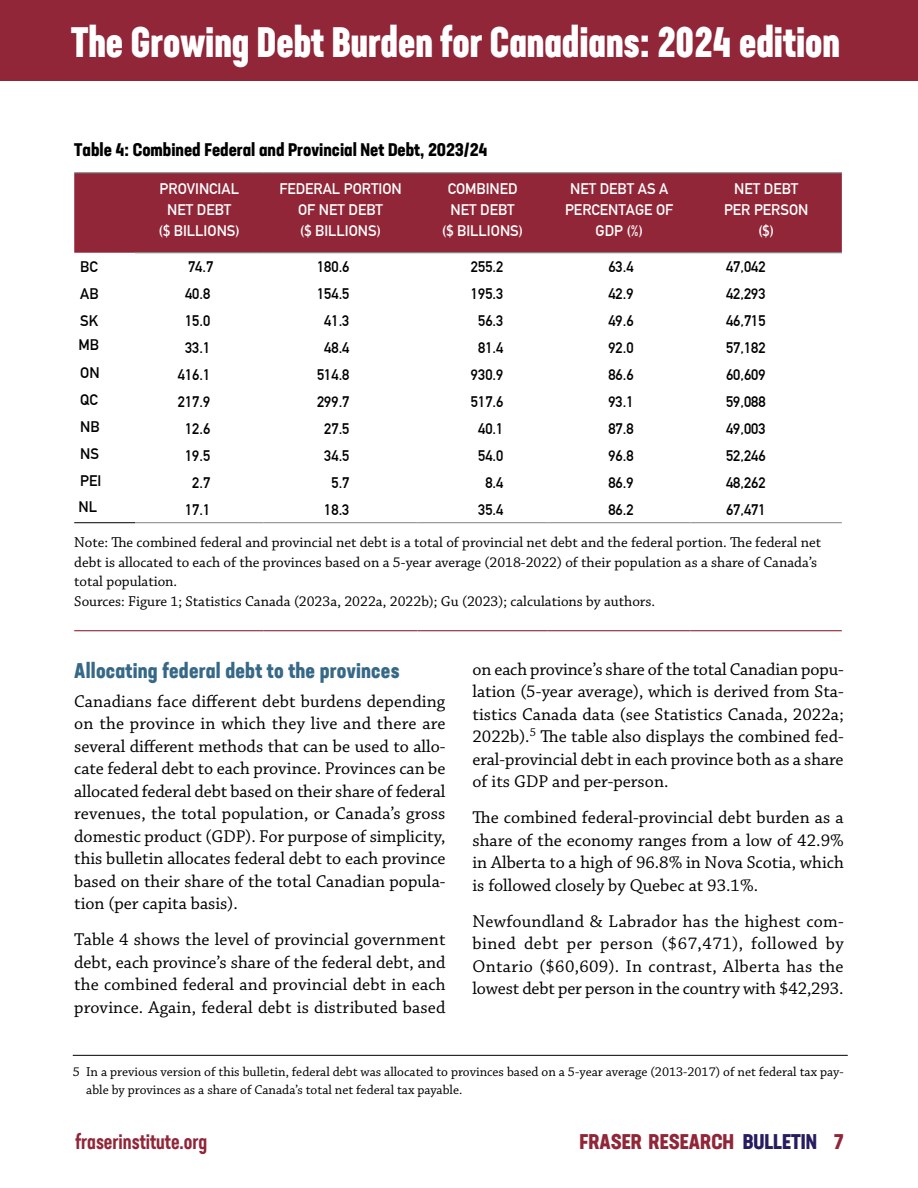
<style>
.page{position:relative;width:918px;height:1188px;background:#fff}
.page>*{position:absolute;margin:0;border:0;box-sizing:border-box;transform-origin:0 0}
.t1{font:700 42px "Neusa Next Std Compact";color:#fff}
.H2_2024{font:700 condensed 21px "Neusa Next Std";letter-spacing:.01em;color:#366887}
.t2{font:700 condensed 21px "Neusa Next Std";color:#902638}
.t3{font:500 21px "Neusa Next Std Compact";color:#902638}
.textleft_2024{font:18px/22.5px "Chaparral Pro";color:#000;text-align:justify}
.tabletitle2024{font:700 condensed 18px "Neusa Next Std";color:#000}
.table_source{font:15px/19.5px "Chaparral Pro";color:#000}
.table_text{font:700 15px "DIN Alternate";color:#000}
.tablehead2024{font:700 15px/21px "DIN Alternate";color:#fff;text-align:center}
.table_source-2{font:700 15px "DIN Alternate";color:#000}
.firstfootnote2024{font:13.5px/18px "Chaparral Pro";color:#000}
.s1{color:#271c60}
</style>
<div class="page">
<div style="left:0;top:0;width:918px;height:81px;background:#902638"></div>
<div style="left:74px;top:173px;width:768px;height:80px;background:#902638"></div>
<hr style="left:74px;top:172px;width:61px;height:1px;background:#808285">
<hr style="left:135px;top:172px;width:129px;height:1px;background:#808285">
<hr style="left:264px;top:172px;width:154px;height:1px;background:#808285">
<hr style="left:418px;top:172px;width:130px;height:1px;background:#808285">
<hr style="left:548px;top:172px;width:143px;height:1px;background:#808285">
<hr style="left:691px;top:172px;width:151px;height:1px;background:#808285">
<hr style="left:135px;top:252px;width:129px;height:1px;background:#808285">
<hr style="left:264px;top:252px;width:154px;height:1px;background:#808285">
<hr style="left:418px;top:252px;width:130px;height:1px;background:#808285">
<hr style="left:548px;top:252px;width:143px;height:1px;background:#808285">
<hr style="left:691px;top:252px;width:151px;height:1px;background:#808285">
<hr style="left:74px;top:522px;width:61px;height:1px;background:#000">
<hr style="left:135px;top:522px;width:129px;height:1px;background:#808285">
<hr style="left:264px;top:522px;width:154px;height:1px;background:#808285">
<hr style="left:418px;top:522px;width:130px;height:1px;background:#808285">
<hr style="left:548px;top:522px;width:143px;height:1px;background:#808285">
<hr style="left:691px;top:522px;width:151px;height:1px;background:#808285">
<hr style="left:74px;top:630px;width:61px;height:1px;background:#902638">
<hr style="left:135px;top:630px;width:129px;height:1px;background:#902638">
<hr style="left:264px;top:630px;width:154px;height:1px;background:#902638">
<hr style="left:418px;top:630px;width:130px;height:1px;background:#902638">
<hr style="left:548px;top:630px;width:143px;height:1px;background:#902638">
<hr style="left:691px;top:630px;width:151px;height:1px;background:#902638">
<hr style="left:73px;top:1055px;width:775px;height:1px;background:#000">
<h1 class="t1" style="left:71px;top:16px;width:770px">The Growing Debt Burden for Canadians: 2024 edition</h1>
<p class="tabletitle2024" style="left:74px;top:138px;width:415px">Table 4: Combined Federal and Provincial Net Debt, 2023/24</p>
<p class="tablehead2024" style="left:159px;top:178px;width:82px">PROVINCIAL<br>NET DEBT<br>($ BILLIONS)</p>
<p class="tablehead2024" style="left:279px;top:178px;width:124px">FEDERAL PORTION<br>OF NET DEBT<br>($ BILLIONS)</p>
<p class="tablehead2024" style="left:442px;top:178px;width:82px">COMBINED<br>NET DEBT<br>($ BILLIONS)</p>
<p class="tablehead2024" style="left:565px;top:178px;width:110px">NET DEBT AS A<br>PERCENTAGE OF<br>GDP (%)</p>
<p class="tablehead2024" style="left:724px;top:178px;width:86px">NET DEBT<br>PER PERSON ($)</p>
<p class="table_source-2" style="left:80px;top:255px;width:19px">BC</p>
<p class="table_text" style="left:188px;top:255px;width:27px">74.7</p>
<p class="table_text" style="left:317px;top:255px;width:34px">180.6</p>
<p class="table_text" style="left:471px;top:255px;width:34px">255.2</p>
<p class="table_text" style="left:608px;top:255px;width:27px">63.4</p>
<p class="table_text" style="left:726px;top:255px;width:41px">47,042</p>
<p class="table_source-2" style="left:80px;top:282px;width:20px">AB</p>
<p class="table_text" style="left:185px;top:282px;width:27px">40.8</p>
<p class="table_text" style="left:317px;top:282px;width:34px">154.5</p>
<p class="table_text" style="left:471px;top:282px;width:34px">195.3</p>
<p class="table_text" style="left:608px;top:282px;width:27px">42.9</p>
<p class="table_text" style="left:726px;top:282px;width:41px">42,293</p>
<p class="table_source-2" style="left:80px;top:309px;width:20px">SK</p>
<p class="table_text" style="left:185px;top:309px;width:27px">15.0</p>
<p class="table_text" style="left:324px;top:309px;width:27px">41.3</p>
<p class="table_text" style="left:478px;top:309px;width:27px">56.3</p>
<p class="table_text" style="left:608px;top:309px;width:27px">49.6</p>
<p class="table_text" style="left:726px;top:309px;width:41px">46,715</p>
<p class="table_source-2" style="left:79px;top:333px;width:22px">MB</p>
<p class="table_text" style="left:185px;top:336px;width:27px">33.1</p>
<p class="table_text" style="left:324px;top:336px;width:27px">48.4</p>
<p class="table_text" style="left:478px;top:336px;width:27px">81.4</p>
<p class="table_text" style="left:608px;top:336px;width:27px">92.0</p>
<p class="table_text" style="left:726px;top:336px;width:41px">57,182</p>
<p class="table_source-2" style="left:80px;top:362px;width:21px">ON</p>
<p class="table_text" style="left:178px;top:363px;width:34px">416.1</p>
<p class="table_text" style="left:317px;top:363px;width:34px">514.8</p>
<p class="table_text" style="left:471px;top:363px;width:34px">930.9</p>
<p class="table_text" style="left:608px;top:363px;width:27px">86.6</p>
<p class="table_text" style="left:726px;top:363px;width:41px">60,609</p>
<p class="table_source-2" style="left:80px;top:389px;width:19px">QC</p>
<p class="table_text" style="left:178px;top:390px;width:34px">217.9</p>
<p class="table_text" style="left:317px;top:390px;width:34px">299.7</p>
<p class="table_text" style="left:471px;top:390px;width:34px">517.6</p>
<p class="table_text" style="left:608px;top:390px;width:27px">93.1</p>
<p class="table_text" style="left:726px;top:390px;width:41px">59,088</p>
<p class="table_source-2" style="left:80px;top:416px;width:21px">NB</p>
<p class="table_text" style="left:185px;top:417px;width:27px">12.6</p>
<p class="table_text" style="left:324px;top:417px;width:27px">27.5</p>
<p class="table_text" style="left:478px;top:417px;width:27px">40.1</p>
<p class="table_text" style="left:608px;top:417px;width:27px">87.8</p>
<p class="table_text" style="left:726px;top:417px;width:41px">49,003</p>
<p class="table_source-2" style="left:80px;top:443px;width:20px">NS</p>
<p class="table_text" style="left:185px;top:444px;width:27px">19.5</p>
<p class="table_text" style="left:324px;top:444px;width:27px">34.5</p>
<p class="table_text" style="left:478px;top:444px;width:27px">54.0</p>
<p class="table_text" style="left:608px;top:444px;width:27px">96.8</p>
<p class="table_text" style="left:726px;top:444px;width:41px">52,246</p>
<p class="table_source-2" style="left:80px;top:470px;width:23px">PEI</p>
<p class="table_text" style="left:192px;top:471px;width:19px">2.7</p>
<p class="table_text" style="left:331px;top:471px;width:19px">5.7</p>
<p class="table_text" style="left:485px;top:471px;width:19px">8.4</p>
<p class="table_text" style="left:608px;top:471px;width:27px">86.9</p>
<p class="table_text" style="left:726px;top:471px;width:41px">48,262</p>
<p class="table_source-2" style="left:79px;top:495px;width:20px">NL</p>
<p class="table_text" style="left:185px;top:498px;width:27px">17.1</p>
<p class="table_text" style="left:324px;top:498px;width:27px">18.3</p>
<p class="table_text" style="left:478px;top:498px;width:27px">35.4</p>
<p class="table_text" style="left:608px;top:498px;width:27px">86.2</p>
<p class="table_text" style="left:726px;top:498px;width:41px">67,471</p>
<p class="table_source" style="left:74px;top:533px;width:748px">Note: The combined federal and provincial net debt is a total of provincial net debt and the federal portion. The federal net debt is allocated to each of the provinces based on a 5-year average (2018-2022) of their population as a share of Canada’s total population.</p>
<p class="table_source" style="left:74px;top:592px;width:583px">Sources: Figure 1; Statistics Canada (2023a, 2022a, 2022b); Gu (2023); calculations by authors.</p>
<p class="H2_2024" style="left:74px;top:657px;width:327px">Allocating federal debt to the provinces</p>
<p class="textleft_2024" style="left:74px;top:691px;width:373px">Canadians face different debt burdens depending on the province in which they live and there are several different methods that can be used to allo&shy;cate federal debt to each province. Provinces can be allocated federal debt based on their share of federal revenues, the total population, or Canada’s gross domestic product (GDP). For purpose of simplicity, this bulletin allocates federal debt to each province based on their share of the total Canadian popula&shy;tion (per capita basis).</p>
<p class="textleft_2024" style="left:74px;top:929px;width:373px">Table 4 shows the level of provincial government debt, each province’s share of the federal debt, and the combined federal and provincial debt in each province. Again, federal debt is distributed based</p>
<p class="textleft_2024" style="left:472px;top:659px;width:373px">on each province’s share of the total Canadian popu&shy;lation (5-year average), which is derived from Sta&shy;tistics Canada data (see Statistics Canada, 2022a; 2022b).<sup>5</sup> The table also displays the combined fed&shy;eral-provincial debt in each province both as a share of its GDP and per-person.</p>
<p class="textleft_2024" style="left:472px;top:807px;width:373px">The combined federal-provincial debt burden as a share of the economy ranges from a low of 42.9% in Alberta to a high of 96.8% in Nova Scotia, which is followed closely by Quebec at 93.1%.</p>
<p class="textleft_2024" style="left:472px;top:911px;width:373px">Newfoundland &amp; Labrador has the highest com&shy;bined debt per person ($67,471), followed by Ontario ($60,609). In contrast, Alberta has the lowest debt per person in the country with $42,293.</p>
<p class="firstfootnote2024" style="left:86px;top:1063px;width:759px;text-indent:-14px">5 In a previous version of this bulletin, federal debt was allocated to provinces based on a 5-year average (2013-2017) of net federal tax pay&shy;able by provinces as a share of Canada’s total net federal tax payable.</p>
<p class="t3" style="left:76px;top:1129px;width:133px">fraserinstitute.org</p>
<p class="t2" style="left:579px;top:1128px;width:266px">FRASER RESEARCH <span class="s1">BULLETIN</span> 7</p>
</div>
